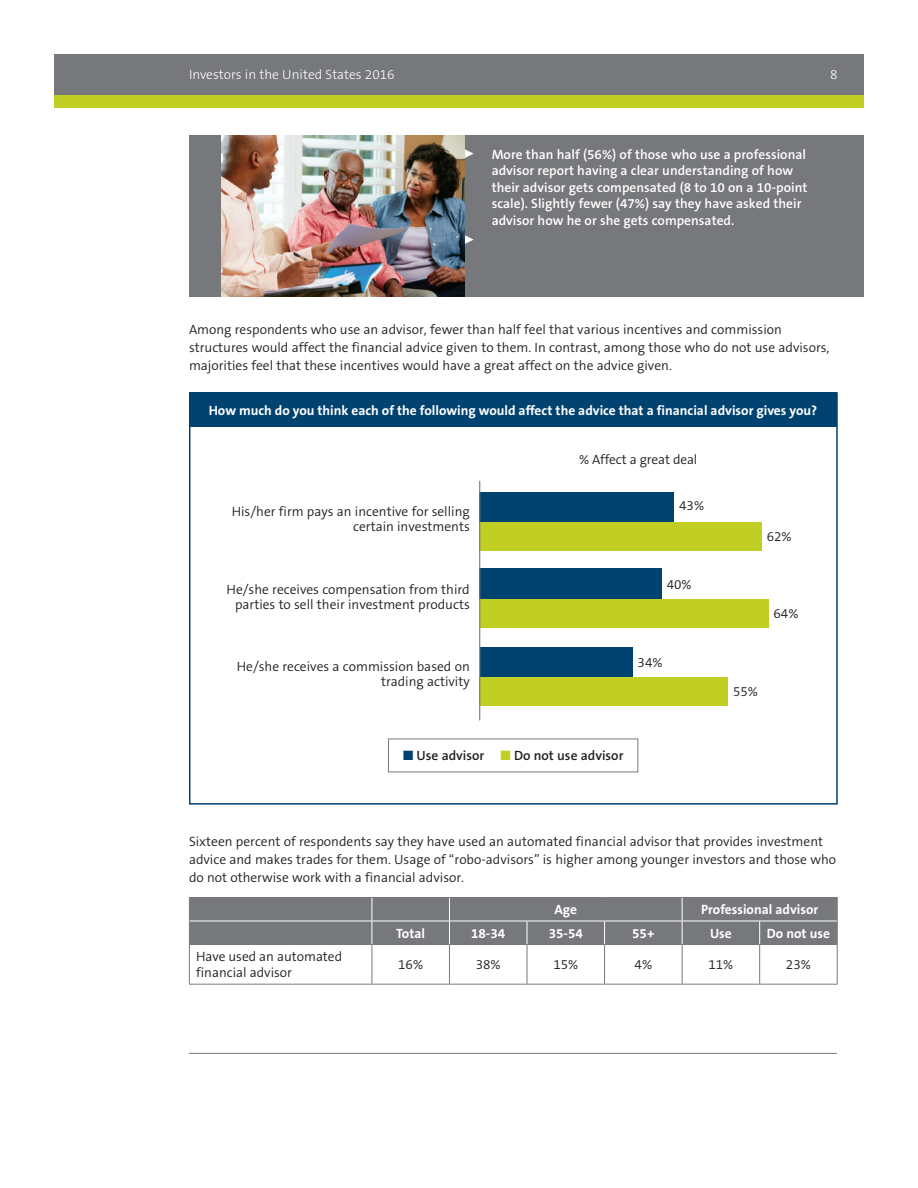
<style>
.page{position:relative;width:918px;height:1188px;background:#fff}
.page>*{position:absolute;margin:0;border:0;box-sizing:border-box;transform-origin:0 0}
.text{font:300 13.5px/18px "The Sans B4";color:#231f20;text-align:right}
.t1{font:600 13.5px/16.5px "The Sans B6";color:#fff}
.chart_head_rev_cente{font:700 13.5px "The Sans B7";color:#fff}
.chart_text{font:300 13.5px/16.2px "The Sans B4";color:#231f20}
.t2{font:300 13.5px "The Sans B3";color:#fff}
.text-2{font:600 13.5px "The Sans B6";color:#231f20}
.t3{font:9px "Universal Newswith Comm Pi";color:#fff}
.s1{color:#004270}
.s2{color:#c1ce23}
</style>
<div class="page">
<div style="left:54px;top:54px;width:810px;height:54px;background:#c1ce23"></div>
<div style="left:54px;top:54px;width:810px;height:40px;background:#76787b"></div>
<div style="left:189px;top:135px;width:675px;height:162px;background:#76787b"></div>
<hr style="left:189px;top:1053px;width:648px;height:1px;background:#76787b">
<hr style="left:372px;top:945px;width:1px;height:39px;background:#76787b">
<hr style="left:449px;top:945px;width:1px;height:39px;background:#76787b">
<hr style="left:527px;top:945px;width:1px;height:39px;background:#76787b">
<hr style="left:604px;top:945px;width:1px;height:39px;background:#76787b">
<hr style="left:682px;top:945px;width:1px;height:39px;background:#76787b">
<hr style="left:759px;top:945px;width:1px;height:39px;background:#76787b">
<hr style="left:189px;top:897px;width:183px;height:1px;background:#76787b">
<hr style="left:372px;top:897px;width:77px;height:1px;background:#76787b">
<hr style="left:449px;top:897px;width:78px;height:1px;background:#76787b">
<hr style="left:527px;top:897px;width:78px;height:1px;background:#76787b">
<hr style="left:605px;top:897px;width:77px;height:1px;background:#76787b">
<hr style="left:682px;top:897px;width:78px;height:1px;background:#76787b">
<hr style="left:760px;top:897px;width:78px;height:1px;background:#76787b">
<hr style="left:189px;top:945px;width:1px;height:39px;background:#76787b">
<hr style="left:189px;top:984px;width:183px;height:1px;background:#76787b">
<hr style="left:372px;top:984px;width:77px;height:1px;background:#76787b">
<hr style="left:449px;top:984px;width:78px;height:1px;background:#76787b">
<hr style="left:527px;top:984px;width:78px;height:1px;background:#76787b">
<hr style="left:605px;top:984px;width:77px;height:1px;background:#76787b">
<hr style="left:682px;top:984px;width:78px;height:1px;background:#76787b">
<hr style="left:837px;top:945px;width:1px;height:39px;background:#76787b">
<hr style="left:760px;top:984px;width:78px;height:1px;background:#76787b">
<hr style="left:189px;top:944px;width:183px;height:1px;background:#76787b">
<hr style="left:372px;top:944px;width:77px;height:1px;background:#76787b">
<hr style="left:449px;top:944px;width:78px;height:1px;background:#76787b">
<hr style="left:527px;top:944px;width:78px;height:1px;background:#76787b">
<hr style="left:605px;top:944px;width:77px;height:1px;background:#76787b">
<hr style="left:682px;top:944px;width:78px;height:1px;background:#76787b">
<hr style="left:760px;top:944px;width:78px;height:1px;background:#76787b">
<div style="left:189px;top:898px;width:649px;height:46px;background:#76787b"></div>
<hr style="left:190px;top:921px;width:182px;height:1px;background:#fff">
<hr style="left:372px;top:921px;width:77px;height:1px;background:#fff">
<hr style="left:449px;top:921px;width:78px;height:1px;background:#fff">
<hr style="left:527px;top:921px;width:78px;height:1px;background:#fff">
<hr style="left:605px;top:921px;width:77px;height:1px;background:#fff">
<hr style="left:682px;top:921px;width:78px;height:1px;background:#fff">
<hr style="left:760px;top:921px;width:77px;height:1px;background:#fff">
<div style="left:189px;top:392px;width:648px;height:35px;background:#004270"></div>
<div style="left:480px;top:492px;width:194px;height:30px;background:#004270"></div>
<div style="left:480px;top:569px;width:182px;height:30px;background:#004270"></div>
<div style="left:480px;top:647px;width:153px;height:30px;background:#004270"></div>
<div style="left:480px;top:522px;width:282px;height:29px;background:#c1ce23"></div>
<div style="left:480px;top:599px;width:289px;height:29px;background:#c1ce23"></div>
<div style="left:480px;top:677px;width:248px;height:29px;background:#c1ce23"></div>
<hr style="left:479px;top:481px;width:1px;height:239px;background:#76787b">
<div style="left:189px;top:392px;width:649px;height:413px;border:2px solid #004270"></div>
<img style="left:222px;top:135px;width:243px;height:162px">
<p class="t2" style="left:189px;top:67px;width:207px">Investors in the United States 2016</p>
<p class="t2" style="left:830px;top:67px;width:9px">8</p>
<p class="t3" style="left:465px;top:149px;width:10px">0</p>
<p class="t1" style="left:492px;top:146px;width:317px">More than half (56%) of those who use a professional advisor report having a clear understanding of how their advisor gets compensated (8 to 10 on a 10-point scale). Slightly fewer (47%) say they have asked their advisor how he or she gets compensated.</p>
<p class="t3" style="left:465px;top:235px;width:10px">0</p>
<p class="text" style="left:189px;top:321px;width:642px;text-align:left">Among respondents who use an advisor, fewer than half feel that various incentives and commission structures would affect the financial advice given to them. In contrast, among those who do not use advisors, majorities feel that these incentives would have a great affect on the advice given.</p>
<p class="chart_head_rev_cente" style="left:209px;top:403px;width:610px">How much do you think each of the following would affect the advice that a financial advisor gives you?</p>
<p class="text" style="left:579px;top:451px;width:120px">% Affect a great deal</p>
<p class="text" style="left:232px;top:505px;width:240px;line-height:15px">His/her firm pays an incentive for selling certain investments</p>
<p class="text" style="left:679px;top:497px;width:26px">43%</p>
<p class="text" style="left:227px;top:582px;width:245px;line-height:15px">He/she receives compensation from third parties to sell their investment products</p>
<p class="text" style="left:667px;top:576px;width:26px">40%</p>
<p class="text" style="left:237px;top:659px;width:235px;line-height:15px">He/she receives a commission based on trading activity</p>
<p class="text" style="left:638px;top:654px;width:26px">34%</p>
<p class="text-2" style="left:403px;top:748px;width:222px"><span class="s1">■</span> Use advisor <span class="s2">■</span> Do not use advisor</p>
<p class="text" style="left:767px;top:528px;width:26px">62%</p>
<p class="text" style="left:774px;top:604px;width:26px">64%</p>
<p class="text" style="left:733px;top:683px;width:26px">55%</p>
<p class="text" style="left:189px;top:833px;width:649px;text-align:left">Sixteen percent of respondents say they have used an automated financial advisor that provides investment advice and makes trades for them. Usage of “robo-advisors” is higher among younger investors and those who do not otherwise work with a financial advisor.</p>
<p class="chart_head_rev_cente" style="left:555px;top:902px;width:24px">Age</p>
<p class="chart_head_rev_cente" style="left:701px;top:902px;width:119px">Professional advisor</p>
<p class="chart_head_rev_cente" style="left:396px;top:926px;width:30px">Total</p>
<p class="chart_head_rev_cente" style="left:471px;top:926px;width:36px">18-34</p>
<p class="chart_head_rev_cente" style="left:549px;top:926px;width:36px">35-54</p>
<p class="chart_head_rev_cente" style="left:632px;top:926px;width:24px">55+</p>
<p class="chart_head_rev_cente" style="left:710px;top:926px;width:23px">Use</p>
<p class="chart_head_rev_cente" style="left:767px;top:926px;width:65px">Do not use</p>
<p class="chart_text" style="left:196px;top:949px;width:148px">Have used an automated financial advisor</p>
<p class="chart_text" style="left:398px;top:957px;width:26px">16%</p>
<p class="chart_text" style="left:476px;top:957px;width:26px">38%</p>
<p class="chart_text" style="left:553px;top:957px;width:26px">15%</p>
<p class="chart_text" style="left:635px;top:957px;width:19px">4%</p>
<p class="chart_text" style="left:708px;top:957px;width:26px">11%</p>
<p class="chart_text" style="left:786px;top:957px;width:26px">23%</p>
</div>
